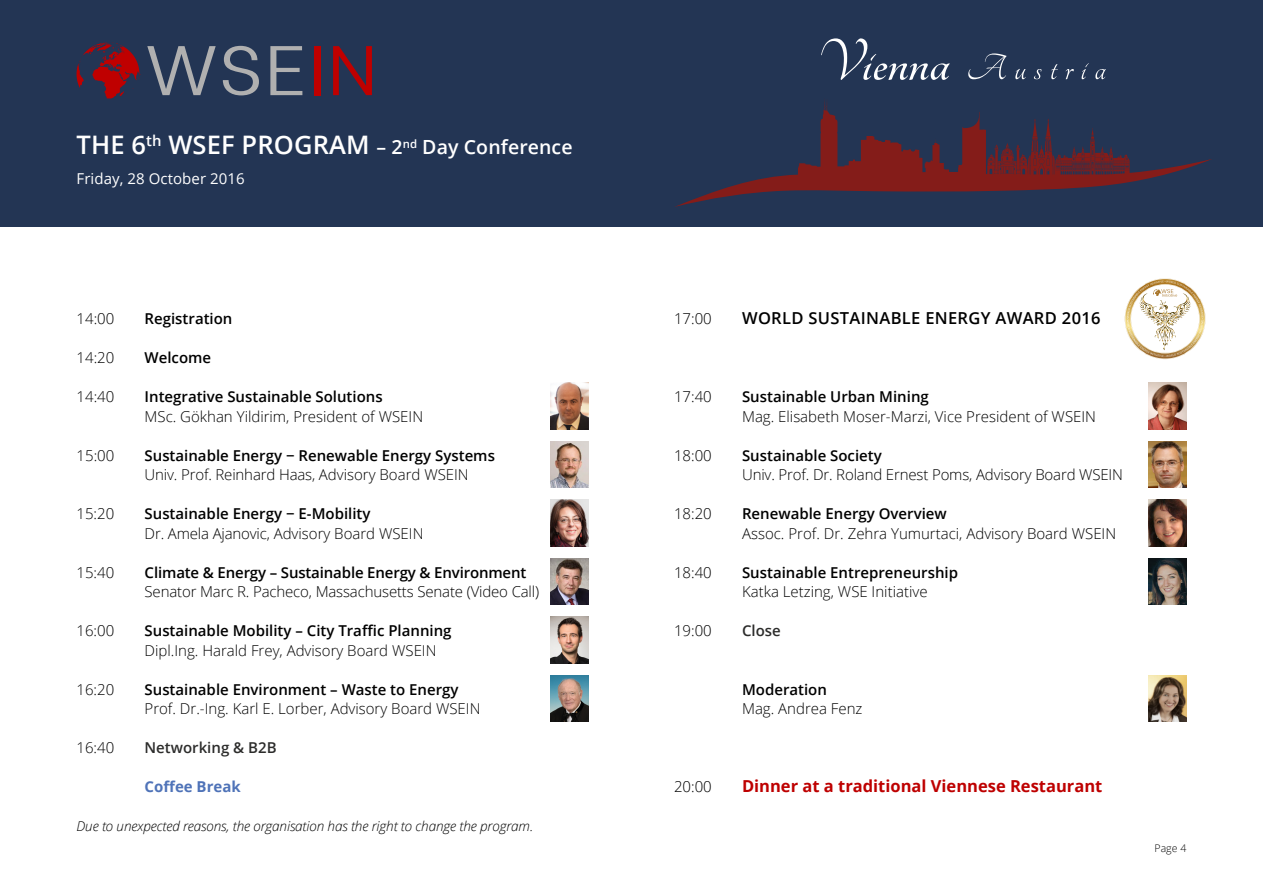
<style>
.page{position:relative;width:1263px;height:893px;background:#fff}
.page>*{position:absolute;margin:0;border:0;box-sizing:border-box;transform-origin:0 0}
.t1{font:600 25.5px "Open Sans";letter-spacing:.005em;color:#fff}
.t2{font:700 16.5px "Open Sans";color:#be0000}
.t3{font:600 16.5px "Open Sans";letter-spacing:.02em;color:#000}
.t4{font:300 15px "Open Sans";color:#000}
.t5{font:600 15px "Open Sans";color:#000}
.t6{font:15px "Open Sans";letter-spacing:.005em;color:#fff}
.t7{font:600 15px "Open Sans";color:#2c2c2b}
.t8{font:700 15px "Open Sans";color:#4f73b8}
.t9{font:italic 300 13.5px "Open Sans";letter-spacing:-.01em;color:#000}
.t10{font:300 10.5px "Open Sans";color:#000}
.s1{font-size:19.5px}
</style>
<div class="page">
<div style="left:0;top:0;width:1263px;height:227px;background:#233554"></div>
<svg style="left:77px;top:43px;width:62px;height:56px"></svg>
<svg style="left:147px;top:46px;width:69px;height:49px"></svg>
<svg style="left:223px;top:46px;width:36px;height:49px"></svg>
<svg style="left:270px;top:46px;width:32px;height:49px"></svg>
<div style="left:315px;top:46px;width:6px;height:49px;background:#bf0000"></div>
<svg style="left:333px;top:46px;width:39px;height:49px"></svg>
<svg style="left:821px;top:38px;width:129px;height:42px"></svg>
<svg style="left:968px;top:53px;width:38px;height:26px"></svg>
<svg style="left:1015px;top:69px;width:11px;height:10px"></svg>
<svg style="left:1034px;top:69px;width:7px;height:10px"></svg>
<svg style="left:1051px;top:64px;width:7px;height:15px"></svg>
<svg style="left:1066px;top:69px;width:8px;height:10px"></svg>
<svg style="left:1081px;top:63px;width:8px;height:16px"></svg>
<svg style="left:1095px;top:69px;width:11px;height:10px"></svg>
<svg style="left:675px;top:100px;width:537px;height:107px"></svg>
<img style="left:551px;top:383px;width:38px;height:46px">
<img style="left:551px;top:441px;width:38px;height:47px">
<img style="left:551px;top:500px;width:38px;height:46px">
<img style="left:551px;top:558px;width:38px;height:47px">
<img style="left:551px;top:617px;width:38px;height:46px">
<img style="left:551px;top:675px;width:38px;height:47px">
<img style="left:1148px;top:383px;width:38px;height:46px">
<img style="left:1148px;top:441px;width:38px;height:47px">
<img style="left:1148px;top:500px;width:38px;height:46px">
<img style="left:1148px;top:675px;width:38px;height:47px">
<img style="left:1148px;top:558px;width:38px;height:47px">
<svg style="left:1125px;top:279px;width:80px;height:80px"></svg>
<h1 class="t1" style="left:77px;top:127px;width:498px">THE 6<sup>th</sup> WSEF PROGRAM <span class="s1">– 2</span><sup>nd</sup> <span class="s1">Day Conference</span></h1>
<p class="t6" style="left:77px;top:168px;width:170px">Friday, 28 October 2016</p>
<p class="t4" style="left:77px;top:308px;width:39px">14:00</p>
<p class="t5" style="left:145px;top:308px;width:89px">Registration</p>
<p class="t4" style="left:77px;top:347px;width:39px">14:20</p>
<p class="t5" style="left:145px;top:347px;width:68px">Welcome</p>
<p class="t4" style="left:77px;top:386px;width:39px">14:40</p>
<p class="t5" style="left:145px;top:386px;width:240px">Integrative Sustainable Solutions</p>
<p class="t4" style="left:145px;top:406px;width:280px">MSc. Gökhan Yildirim, President of WSEIN</p>
<p class="t4" style="left:77px;top:445px;width:39px">15:00</p>
<p class="t5" style="left:145px;top:445px;width:352px">Sustainable Energy − Renewable Energy Systems</p>
<p class="t4" style="left:145px;top:464px;width:326px">Univ. Prof. Reinhard Haas, Advisory Board WSEIN</p>
<p class="t4" style="left:77px;top:503px;width:39px">15:20</p>
<p class="t5" style="left:145px;top:503px;width:227px">Sustainable Energy − E-Mobility</p>
<p class="t4" style="left:145px;top:523px;width:280px">Dr. Amela Ajanovic, Advisory Board WSEIN</p>
<p class="t4" style="left:77px;top:562px;width:39px">15:40</p>
<p class="t5" style="left:145px;top:562px;width:383px">Climate &amp; Energy – Sustainable Energy &amp; Environment</p>
<p class="t4" style="left:145px;top:581px;width:396px">Senator Marc R. Pacheco, Massachusetts Senate (Video Call)</p>
<p class="t4" style="left:77px;top:620px;width:39px">16:00</p>
<p class="t5" style="left:145px;top:620px;width:309px">Sustainable Mobility – City Traffic Planning</p>
<p class="t4" style="left:145px;top:640px;width:293px">Dipl.Ing. Harald Frey, Advisory Board WSEIN</p>
<p class="t4" style="left:77px;top:679px;width:39px">16:20</p>
<p class="t5" style="left:145px;top:679px;width:316px">Sustainable Environment – Waste to Energy</p>
<p class="t4" style="left:145px;top:698px;width:337px">Prof. Dr.-Ing. Karl E. Lorber, Advisory Board WSEIN</p>
<p class="t4" style="left:77px;top:737px;width:39px">16:40</p>
<p class="t7" style="left:145px;top:737px;width:134px">Networking &amp; B2B</p>
<p class="t8" style="left:145px;top:776px;width:98px">Coffee Break</p>
<p class="t9" style="left:77px;top:817px;width:458px">Due to unexpected reasons, the organisation has the right to change the program.</p>
<p class="t4" style="left:674px;top:308px;width:39px">17:00</p>
<p class="t3" style="left:742px;top:307px;width:360px">WORLD SUSTAINABLE ENERGY AWARD 2016</p>
<p class="t4" style="left:674px;top:386px;width:39px">17:40</p>
<p class="t5" style="left:742px;top:386px;width:188px">Sustainable Urban Mining</p>
<p class="t4" style="left:742px;top:406px;width:355px">Mag. Elisabeth Moser-Marzi, Vice President of WSEIN</p>
<p class="t4" style="left:674px;top:445px;width:39px">18:00</p>
<p class="t5" style="left:742px;top:445px;width:141px">Sustainable Society</p>
<p class="t4" style="left:742px;top:464px;width:382px">Univ. Prof. Dr. Roland Ernest Poms, Advisory Board WSEIN</p>
<p class="t4" style="left:674px;top:503px;width:39px">18:20</p>
<p class="t5" style="left:742px;top:503px;width:206px">Renewable Energy Overview</p>
<p class="t4" style="left:742px;top:523px;width:376px">Assoc. Prof. Dr. Zehra Yumurtaci, Advisory Board WSEIN</p>
<p class="t4" style="left:674px;top:562px;width:39px">18:40</p>
<p class="t5" style="left:742px;top:562px;width:217px">Sustainable Entrepreneurship</p>
<p class="t4" style="left:742px;top:581px;width:187px">Katka Letzing, WSE Initiative</p>
<p class="t4" style="left:674px;top:620px;width:39px">19:00</p>
<p class="t7" style="left:742px;top:620px;width:40px">Close</p>
<p class="t5" style="left:742px;top:679px;width:86px">Moderation</p>
<p class="t4" style="left:742px;top:698px;width:122px">Mag. Andrea Fenz</p>
<p class="t4" style="left:674px;top:776px;width:39px">20:00</p>
<p class="t2" style="left:742px;top:774px;width:362px">Dinner at a traditional Viennese Restaurant</p>
<p class="t10" style="left:1154px;top:841px;width:33px">Page 4</p>
</div>
